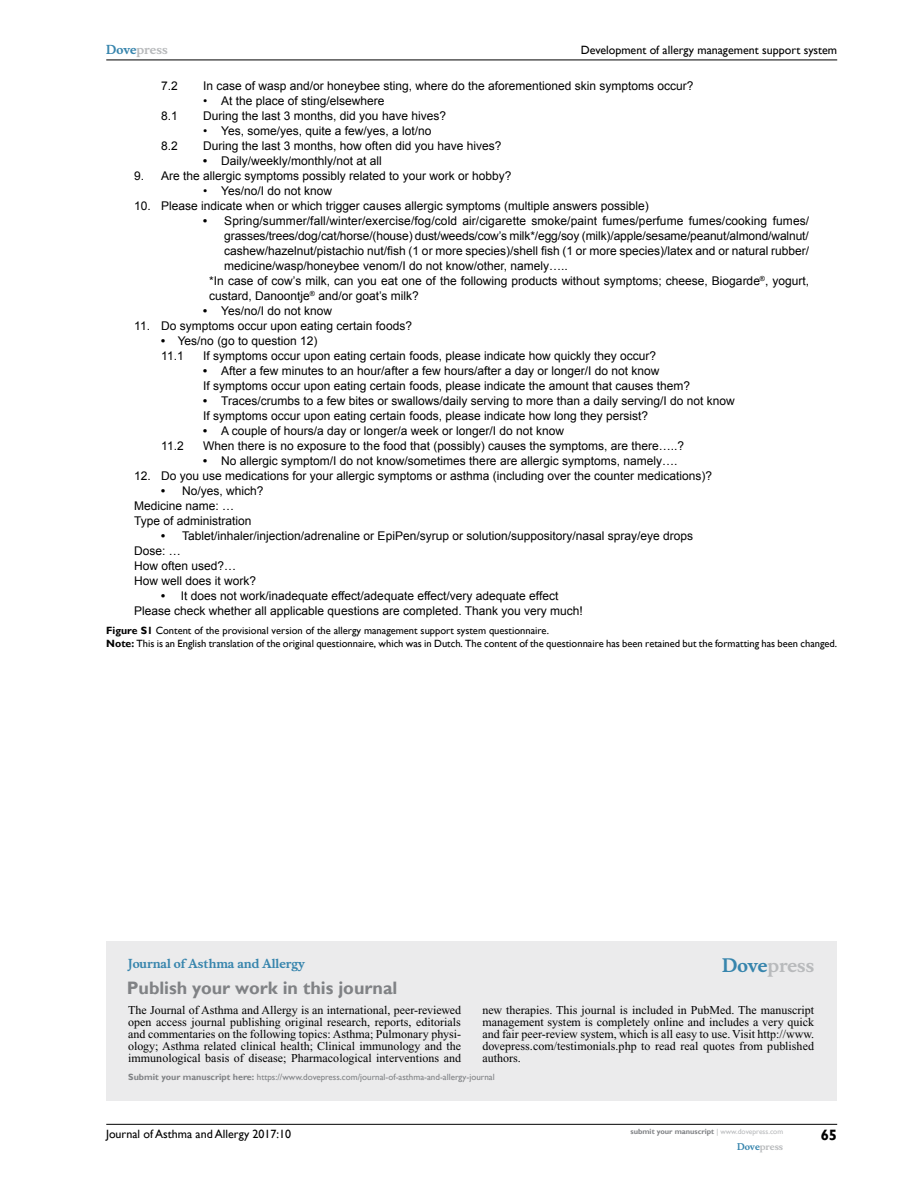
<style>
.page{position:relative;width:918px;height:1188px;background:#fff}
.page>*{position:absolute;margin:0;border:0;box-sizing:border-box;transform-origin:0 0}
.t1{font:700 18px "Gill Sans";color:#808285}
.t2{font:700 18px "Musee";color:#b8babc}
.t3{font:700 15px "Gill Sans";color:#000}
.t4{font:12px/15px "Arial";color:#000}
.t5{font:12px/12px "Times New Roman";color:#000;text-align:justify}
.t6{font:12px "Gill Sans";color:#000}
.t7{font:700 12px "Musee";color:#3785ad}
.t8{font:700 12px "Musee";color:#b8babc}
.t9{font:10.5px/13.5px "Gill Sans";color:#000}
.t10{font:9px "Gill Sans";color:#808285}
.t11{font:700 9px "Musee";color:#b8babc}
.t12{font:700 7.5px "Gill Sans";color:#808285}
.s1{color:#3785ad}
.s2{font-family:"AG Buch BQ";font-weight:500}
.s3{font-weight:700}
.s4{font-weight:400;color:#b8babc}
</style>
<div class="page">
<div style="left:106px;top:941px;width:731px;height:159px;background:#ebebec"></div>
<hr style="left:106px;top:1124px;width:731px;height:1px;background:#000">
<hr style="left:106px;top:60px;width:731px;height:1px;background:#000">
<p class="t8" style="left:106px;top:43px;width:63px"><span class="s1">Dove</span>press</p>
<p class="t6" style="left:581px;top:43px;width:258px">Development of allergy management support system</p>
<p class="t4" style="left:161px;top:78px;width:18px">7.2</p>
<p class="t4" style="left:203px;top:78px;width:492px">In case of wasp and/or honeybee sting, where do the aforementioned skin symptoms occur?</p>
<p class="t4" style="left:203px;top:93px;width:183px">• At the place of sting/elsewhere</p>
<p class="t4" style="left:161px;top:108px;width:18px">8.1</p>
<p class="t4" style="left:203px;top:108px;width:244px">During the last 3 months, did you have hives?</p>
<p class="t4" style="left:203px;top:123px;width:230px">• Yes, some/yes, quite a few/yes, a lot/no</p>
<p class="t4" style="left:161px;top:138px;width:18px">8.2</p>
<p class="t4" style="left:203px;top:138px;width:300px">During the last 3 months, how often did you have hives?</p>
<p class="t4" style="left:203px;top:153px;width:180px"><span class="s2">•</span> Daily/weekly/monthly/not at all</p>
<p class="t4" style="left:134px;top:168px;width:379px">9. Are the allergic symptoms possibly related to your work or hobby?</p>
<p class="t4" style="left:203px;top:183px;width:130px">• Yes/no/I do not know</p>
<p class="t4" style="left:134px;top:198px;width:516px">10. Please indicate when or which trigger causes allergic symptoms (multiple answers possible)</p>
<p class="t4" style="left:203px;top:213px;width:607px"><span class="s2">•</span> Spring/summer/fall/winter/exercise/fog/cold air/cigarette smoke/paint fumes/perfume fumes/cooking fumes/</p>
<p class="t4" style="left:224px;top:228px;width:586px">grasses/trees/dog/cat/horse/(house) dust/weeds/cow’s milk*/egg/soy (milk)/apple/sesame/peanut/almond/walnut/</p>
<p class="t4" style="left:224px;top:243px;width:587px">cashew/hazelnut/pistachio nut/fish (1 or more species)/shell fish (1 or more species)/latex and or natural rubber/</p>
<p class="t4" style="left:224px;top:258px;width:345px">medicine/wasp/honeybee venom/I do not know/other, namely…..</p>
<p class="t4" style="left:209px;top:273px;width:601px">*In case of cow’s milk, can you eat one of the following products without symptoms; cheese, Biogarde<sup>®</sup>, yogurt,</p>
<p class="t4" style="left:209px;top:288px;width:211px">custard, Danoontje<sup>®</sup> and/or goat’s milk?</p>
<p class="t4" style="left:203px;top:303px;width:130px"><span class="s2">•</span> Yes/no/I do not know</p>
<p class="t4" style="left:134px;top:318px;width:279px">11. Do symptoms occur upon eating certain foods?</p>
<p class="t4" style="left:161px;top:333px;width:158px"><span class="s2">•</span> Yes/no (go to question 12)<br>11.1</p>
<p class="t4" style="left:203px;top:348px;width:454px">If symptoms occur upon eating certain foods, please indicate how quickly they occur?</p>
<p class="t4" style="left:203px;top:363px;width:488px"><span class="s2">•</span> After a few minutes to an hour/after a few hours/after a day or longer/I do not know<br>If symptoms occur upon eating certain foods, please indicate the amount that causes them?</p>
<p class="t4" style="left:203px;top:393px;width:533px"><span class="s2">•</span> Traces/crumbs to a few bites or swallows/daily serving to more than a daily serving/I do not know<br>If symptoms occur upon eating certain foods, please indicate how long they persist?</p>
<p class="t4" style="left:203px;top:423px;width:362px"><span class="s2">•</span> A couple of hours/a day or longer/a week or longer/I do not know</p>
<p class="t4" style="left:161px;top:438px;width:24px">11.2</p>
<p class="t4" style="left:203px;top:438px;width:482px">When there is no exposure to the food that (possibly) causes the symptoms, are there…..?</p>
<p class="t4" style="left:203px;top:453px;width:476px"><span class="s2">•</span> No allergic symptom/I do not know/sometimes there are allergic symptoms, namely….</p>
<p class="t4" style="left:134px;top:468px;width:579px">12. Do you use medications for your allergic symptoms or asthma (including over the counter medications)?</p>
<p class="t4" style="left:134px;top:483px;width:131px;text-indent:27px"><span class="s2">•</span> No/yes, which?<br>Medicine name: …<br>Type of administration</p>
<p class="t4" style="left:134px;top:528px;width:560px;text-indent:27px"><span class="s2">•</span> Tablet/inhaler/injection/adrenaline or EpiPen/syrup or solution/suppository/nasal spray/eye drops Dose: …<br>How often used?…<br>How well does it work?</p>
<p class="t4" style="left:134px;top:588px;width:450px;text-align:center"><span class="s2">•</span> It does not work/inadequate effect/adequate effect/very adequate effect<br>Please check whether all applicable questions are completed. Thank you very much!</p>
<p class="t9" style="left:106px;top:624px;width:732px"><span class="s3">Figure S1</span> Content of the provisional version of the allergy management support system questionnaire.<br><span class="s3">Note:</span> This is an English translation of the original questionnaire, which was in Dutch. The content of the questionnaire has been retained but the formatting has been changed.</p>
<p class="t7" style="left:128px;top:956px;width:178px">Journal of Asthma and Allergy</p>
<h1 class="t1" style="left:127px;top:977px;width:272px">Publish your work in this journal</h1>
<h1 class="t2" style="left:722px;top:955px;width:94px"><span class="s1">Dove</span>press</h1>
<p class="t5" style="left:128px;top:1004px;width:334px">The Journal of Asthma and Allergy is an international, peer-reviewed open access journal publishing original research, reports, editorials and commentaries on the following topics: Asthma; Pulmonary physi&shy;ology; Asthma related clinical health; Clinical immunology and the immunological basis of disease; Pharmacological interventions and</p>
<p class="t5" style="left:482px;top:1004px;width:333px">new therapies. This journal is included in PubMed. The manuscript management system is completely online and includes a very quick and fair peer-review system, which is all easy to use. Visit http://www. dovepress.com/testimonials.php to read real quotes from published authors.</p>
<p class="t10" style="left:128px;top:1072px;width:368px"><span class="s3">Submit your manuscript here:</span> https://www.dovepress.com/journal-of-asthma-and-allergy-journal</p>
<p class="t6" style="left:106px;top:1127px;width:187px">Journal of Asthma and Allergy 2017:10</p>
<p class="t12" style="left:631px;top:1127px;width:154px">submit your manuscript <span class="s4">| www.dovepress.com</span></p>
<p class="t11" style="left:737px;top:1141px;width:48px"><span class="s1">Dove</span>press</p>
<p class="t3" style="left:821px;top:1126px;width:18px">65</p>
</div>
